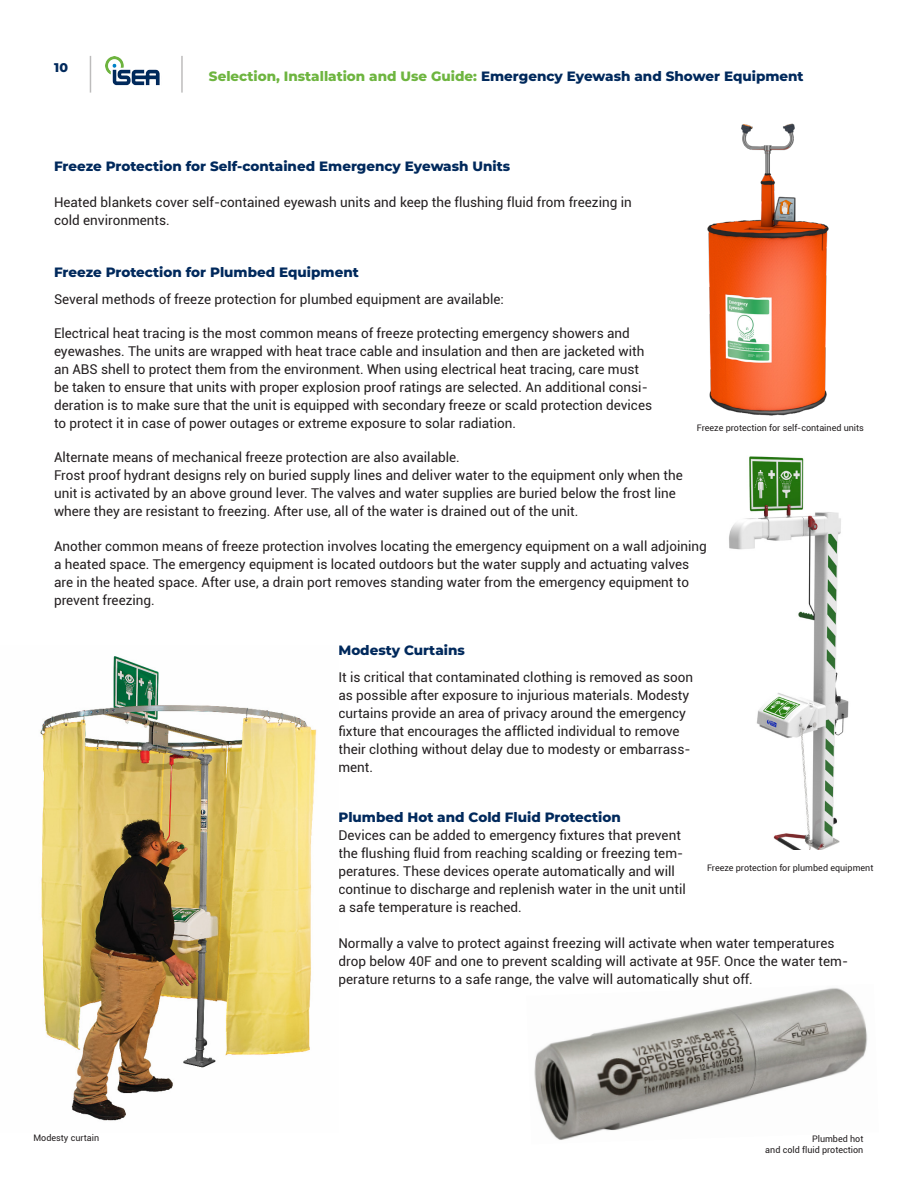
<style>
.page{position:relative;width:918px;height:1188px;background:#fff}
.page>*{position:absolute;margin:0;border:0;box-sizing:border-box;transform-origin:0 0}
.t1{font:13.5px/18px "Roboto";color:#231f20}
.t2{font:800 13.5px "Montserrat";color:#00295c}
.t3{font:800 13.5px "Montserrat";color:#6eb540}
.t4{font:800 12.6px "Montserrat";color:#00295c}
.t5{font:9px/10.8px "Roboto";color:#231f20;text-align:right}
.s1{color:#00295c}
</style>
<div class="page">
<img style="left:105px;top:56px;width:55px;height:30px">
<hr style="left:181px;top:56px;width:2px;height:37px;background:#231f20">
<hr style="left:90px;top:56px;width:1px;height:37px;background:#231f20">
<img style="left:534px;top:988px;width:334px;height:152px">
<img style="left:40px;top:656px;width:277px;height:465px">
<img style="left:707px;top:123px;width:122px;height:293px">
<img style="left:729px;top:456px;width:120px;height:394px">
<p class="t4" style="left:54px;top:59px;width:16px">10</p>
<p class="t3" style="left:209px;top:67px;width:596px">Selection, Installation and Use Guide: <span class="s1">Emergency Eyewash and Shower Equipment</span></p>
<p class="t2" style="left:54px;top:157px;width:458px">Freeze Protection for Self-contained Emergency Eyewash Units</p>
<p class="t1" style="left:54px;top:192px;width:579px">Heated blankets cover self-contained eyewash units and keep the flushing fluid from freezing in cold environments.</p>
<p class="t2" style="left:54px;top:263px;width:306px">Freeze Protection for Plumbed Equipment</p>
<p class="t1" style="left:54px;top:290px;width:451px">Several methods of freeze protection for plumbed equipment are available:</p>
<p class="t1" style="left:54px;top:324px;width:600px">Electrical heat tracing is the most common means of freeze protecting emergency showers and eyewashes. The units are wrapped with heat trace cable and insulation and then are jacketed with an ABS shell to protect them from the environment. When using electrical heat tracing, care must be taken to ensure that units with proper explosion proof ratings are selected. An additional consi&shy;deration is to make sure that the unit is equipped with secondary freeze or scald protection devices to protect it in case of power outages or extreme exposure to solar radiation.</p>
<p class="t1" style="left:54px;top:448px;width:407px">Alternate means of mechanical freeze protection are also available.</p>
<p class="t1" style="left:54px;top:466px;width:630px">Frost proof hydrant designs rely on buried supply lines and deliver water to the equipment only when the unit is activated by an above ground lever. The valves and water supplies are buried below the frost line where they are resistant to freezing. After use, all of the water is drained out of the unit.</p>
<p class="t1" style="left:54px;top:536px;width:654px">Another common means of freeze protection involves locating the emergency equipment on a wall adjoining a heated space. The emergency equipment is located outdoors but the water supply and actuating valves are in the heated space. After use, a drain port removes standing water from the emergency equipment to prevent freezing.</p>
<p class="t2" style="left:338px;top:641px;width:128px">Modesty Curtains</p>
<p class="t1" style="left:338px;top:668px;width:356px">It is critical that contaminated clothing is removed as soon as possible after exposure to injurious materials. Modesty curtains provide an area of privacy around the emergency fixture that encourages the afflicted individual to remove their clothing without delay due to modesty or embarrass&shy;ment.</p>
<p class="t2" style="left:338px;top:809px;width:284px">Plumbed Hot and Cold Fluid Protection</p>
<p class="t1" style="left:338px;top:826px;width:349px">Devices can be added to emergency fixtures that prevent the flushing fluid from reaching scalding or freezing tem&shy;peratures. These devices operate automatically and will continue to discharge and replenish water in the unit until a safe temperature is reached.</p>
<p class="t1" style="left:338px;top:934px;width:511px">Normally a valve to protect against freezing will activate when water temperatures drop below 40F and one to prevent scalding will activate at 95F. Once the water tem&shy;perature returns to a safe range, the valve will automatically shut off.</p>
<p class="t5" style="left:697px;top:422px;width:168px">Freeze protection for self-contained units</p>
<p class="t5" style="left:707px;top:862px;width:168px">Freeze protection for plumbed equipment</p>
<p class="t5" style="left:33px;top:1132px;width:67px">Modesty curtain</p>
<p class="t5" style="left:765px;top:1133px;width:100px">Plumbed hot<br>and cold fluid protection</p>
</div>
